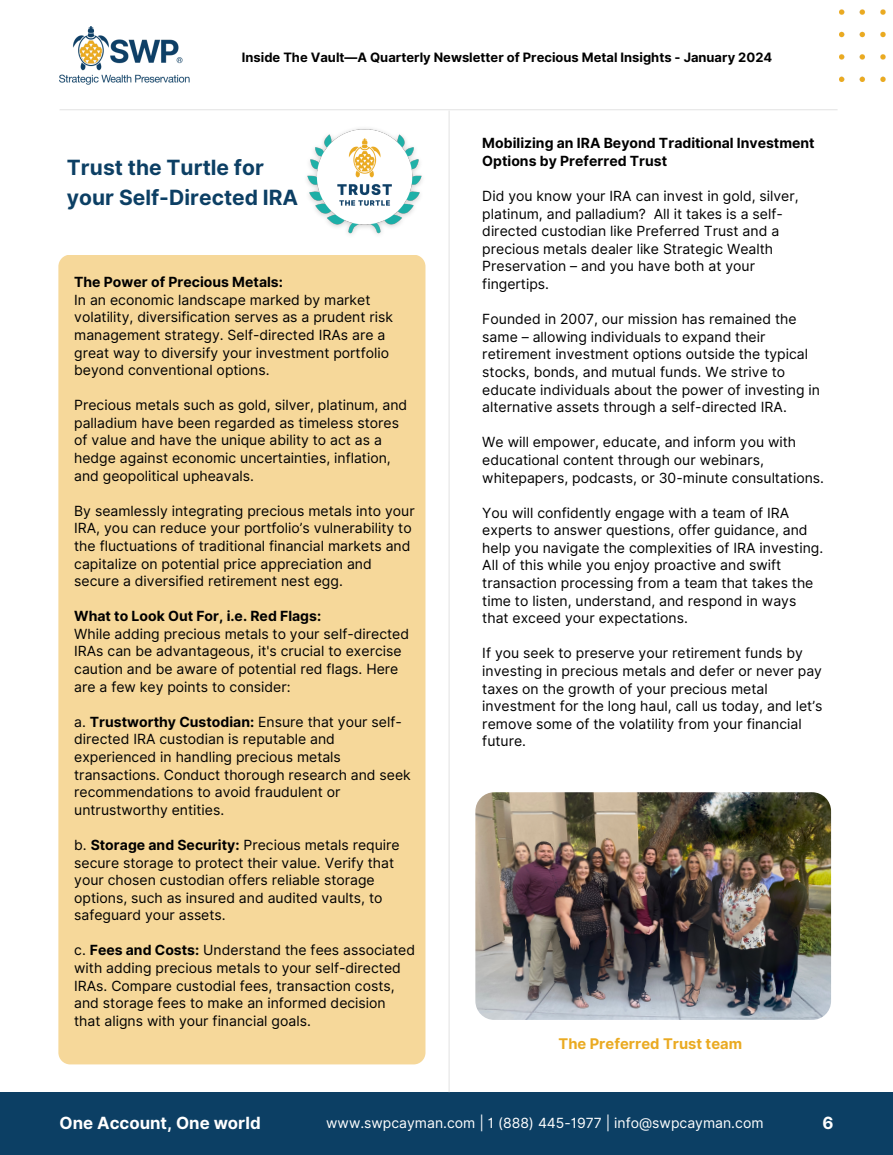
<style>
.page{position:relative;width:893px;height:1155px;background:#fff}
.page>*{position:absolute;margin:0;border:0;box-sizing:border-box;transform-origin:0 0}
.t1{font:700 21px/29.4px "Inter";color:#0c3f64}
.t2{font:700 16.8px "Inter";color:#fff}
.t3{font:700 14.7px "Inter";color:#eaaa21}
.t4{font:14px/17.6px "Inter";color:#000}
.t5{font:700 14px/17.6px "Inter";color:#000}
.t6{font:14px "Inter";color:#fff}
.t7{font:700 12.95px "Inter";color:#000}
.s1{font-weight:700}
</style>
<div class="page">
<div style="left:0;top:1092px;width:893px;height:63px;background:#0c3f64"></div>
<img style="left:60px;top:26px;width:129px;height:59px">
<img style="left:839px;top:9px;width:47px;height:73px">
<hr style="left:60px;top:109px;width:777px;height:1px;background:#e4e4e4">
<hr style="left:448px;top:111px;width:2px;height:981px;background:#e4e4e4">
<div style="left:58px;top:255px;width:367px;height:809px;background:#f6d89a;border-radius:12px"></div>
<img style="left:307px;top:128px;width:115px;height:107px">
<img style="left:475px;top:792px;width:356px;height:228px;border-radius:19px">
<p class="t7" style="left:242px;top:50px;width:532px">Inside The Vault—A Quarterly Newsletter of Precious Metal Insights - January 2024</p>
<p class="t1" style="left:67px;top:153px;width:233px">Trust the Turtle for your Self-Directed IRA</p>
<p class="t5" style="left:74px;top:273px;width:210px">The Power of Precious Metals:</p>
<p class="t4" style="left:74px;top:291px;width:320px">In an economic landscape marked by market volatility, diversification serves as a prudent risk management strategy. Self-directed IRAs are a great way to diversify your investment portfolio beyond conventional options.</p>
<p class="t4" style="left:74px;top:396px;width:334px">Precious metals such as gold, silver, platinum, and palladium have been regarded as timeless stores of value and have the unique ability to act as a hedge against economic uncertainties, inflation, and geopolitical upheavals.</p>
<p class="t4" style="left:74px;top:502px;width:342px">By seamlessly integrating precious metals into your IRA, you can reduce your portfolio’s vulnerability to the fluctuations of traditional financial markets and capitalize on potential price appreciation and secure a diversified retirement nest egg.</p>
<p class="t5" style="left:74px;top:607px;width:248px">What to Look Out For, i.e. Red Flags:</p>
<p class="t4" style="left:74px;top:625px;width:336px">While adding precious metals to your self-directed IRAs can be advantageous, it's crucial to exercise caution and be aware of potential red flags. Here are a few key points to consider:</p>
<p class="t4" style="left:74px;top:713px;width:338px">a. <span class="s1">Trustworthy Custodian:</span> Ensure that your self&shy;directed IRA custodian is reputable and experienced in handling precious metals transactions. Conduct thorough research and seek recommendations to avoid fraudulent or untrustworthy entities.</p>
<p class="t4" style="left:74px;top:836px;width:327px">b. <span class="s1">Storage and Security:</span> Precious metals require secure storage to protect their value. Verify that your chosen custodian offers reliable storage options, such as insured and audited vaults, to safeguard your assets.</p>
<p class="t4" style="left:74px;top:942px;width:342px">c. <span class="s1">Fees and Costs:</span> Understand the fees associated with adding precious metals to your self-directed IRAs. Compare custodial fees, transaction costs, and storage fees to make an informed decision that aligns with your financial goals.</p>
<p class="t5" style="left:482px;top:134px;width:334px">Mobilizing an IRA Beyond Traditional Investment<br>Options by Preferred Trust</p>
<p class="t4" style="left:482px;top:187px;width:318px">Did you know your IRA can invest in gold, silver, platinum, and palladium? All it takes is a self&shy;directed custodian like Preferred Trust and a precious metals dealer like Strategic Wealth Preservation – and you have both at your fingertips.</p>
<p class="t4" style="left:482px;top:310px;width:339px">Founded in 2007, our mission has remained the same – allowing individuals to expand their retirement investment options outside the typical stocks, bonds, and mutual funds. We strive to educate individuals about the power of investing in alternative assets through a self-directed IRA.</p>
<p class="t4" style="left:482px;top:433px;width:343px">We will empower, educate, and inform you with educational content through our webinars, whitepapers, podcasts, or 30-minute consultations.</p>
<p class="t4" style="left:482px;top:504px;width:342px">You will confidently engage with a team of IRA experts to answer questions, offer guidance, and help you navigate the complexities of IRA investing.<br>All of this while you enjoy proactive and swift transaction processing from a team that takes the time to listen, understand, and respond in ways that exceed your expectations.</p>
<p class="t4" style="left:482px;top:645px;width:342px">If you seek to preserve your retirement funds by investing in precious metals and defer or never pay taxes on the growth of your precious metal investment for the long haul, call us today, and let’s remove some of the volatility from your financial future.</p>
<p class="t3" style="left:558px;top:1035px;width:185px">The Preferred Trust team</p>
<p class="t2" style="left:60px;top:1113px;width:203px">One Account, One world</p>
<p class="t6" style="left:326px;top:1114px;width:439px">www.swpcayman.com | 1 (888) 445-1977 | info@swpcayman.com</p>
<p class="t2" style="left:822px;top:1113px;width:13px">6</p>
</div>
